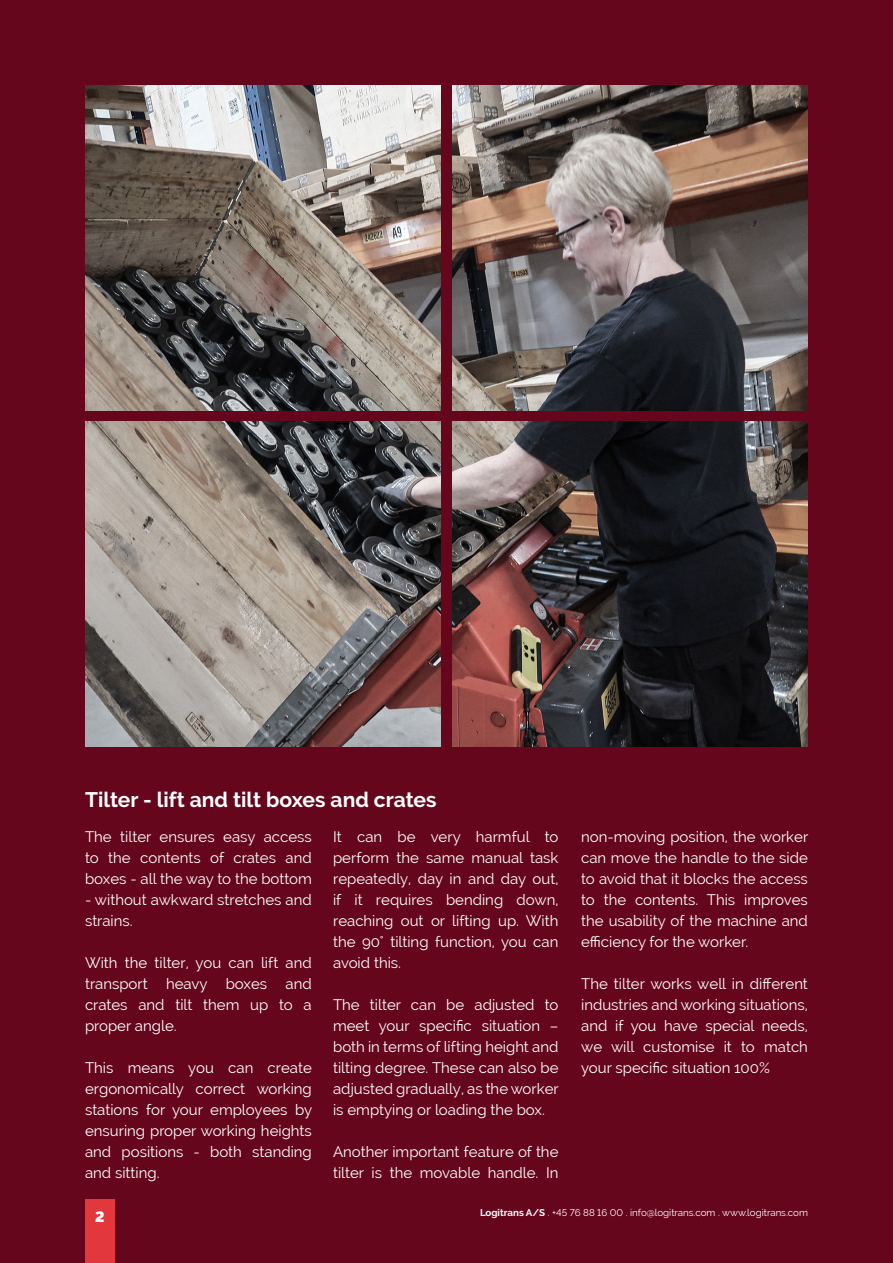
<style>
.page{position:relative;width:893px;height:1263px;background:#65061c}
.page>*{position:absolute;margin:0;border:0;box-sizing:border-box;transform-origin:0 0}
.t1{font:700 21px "Raleway";color:#fff}
.t2{font:15px/21px "Raleway";color:#fff;text-align:justify}
.t3{font:900 15px "Raleway";color:#fff}
.t4{font:9.75px "Raleway";color:#fff}
.s1{font-weight:700}
</style>
<div class="page">
<div style="left:85px;top:1199px;width:30px;height:64px;background:#e1373d"></div>
<img style="left:85px;top:85px;width:355px;height:325px">
<img style="left:453px;top:85px;width:355px;height:325px">
<img style="left:453px;top:421px;width:355px;height:325px">
<img style="left:85px;top:421px;width:355px;height:325px">
<p class="t1" style="left:85px;top:788px;width:353px">Tilter - lift and tilt boxes and crates</p>
<p class="t2" style="left:85px;top:826px;width:228px">The tilter ensures easy access to the contents of crates and boxes - all the way to the bottom</p>
<p class="t2" style="left:85px;top:889px;width:228px">- without awkward stretches and strains.</p>
<p class="t2" style="left:85px;top:952px;width:228px">With the tilter, you can lift and transport heavy boxes and crates and tilt them up to a proper angle.</p>
<p class="t2" style="left:85px;top:1057px;width:229px">This means you can create ergonomically correct working stations for your employees by ensuring proper working heights and positions - both standing and sitting.</p>
<p class="t2" style="left:333px;top:826px;width:227px">It can be very harmful to perform the same manual task repeatedly, day in and day out, if it requires bending down, reaching out or lifting up. With the 90° tilting function, you can avoid this.</p>
<p class="t2" style="left:333px;top:994px;width:227px">The tilter can be adjusted to meet your specific situation – both in terms of lifting height and tilting degree. These can also be adjusted gradually, as the worker is emptying or loading the box.</p>
<p class="t2" style="left:333px;top:1141px;width:227px">Another important feature of the tilter is the movable handle. In</p>
<p class="t2" style="left:581px;top:826px;width:229px">non-moving position, the worker can move the handle to the side to avoid that it blocks the access to the contents. This improves the usability of the machine and efficiency for the worker.</p>
<p class="t2" style="left:581px;top:973px;width:228px">The tilter works well in different industries and working situations, and if you have special needs, we will customise it to match your specific situation 100%</p>
<p class="t3" style="left:95px;top:1208px;width:11px">2</p>
<p class="t4" style="left:480px;top:1207px;width:329px"><span class="s1">Logitrans A/S</span> . +45 76 88 16 00 . info@logitrans.com . www.logitrans.com</p>
</div>
